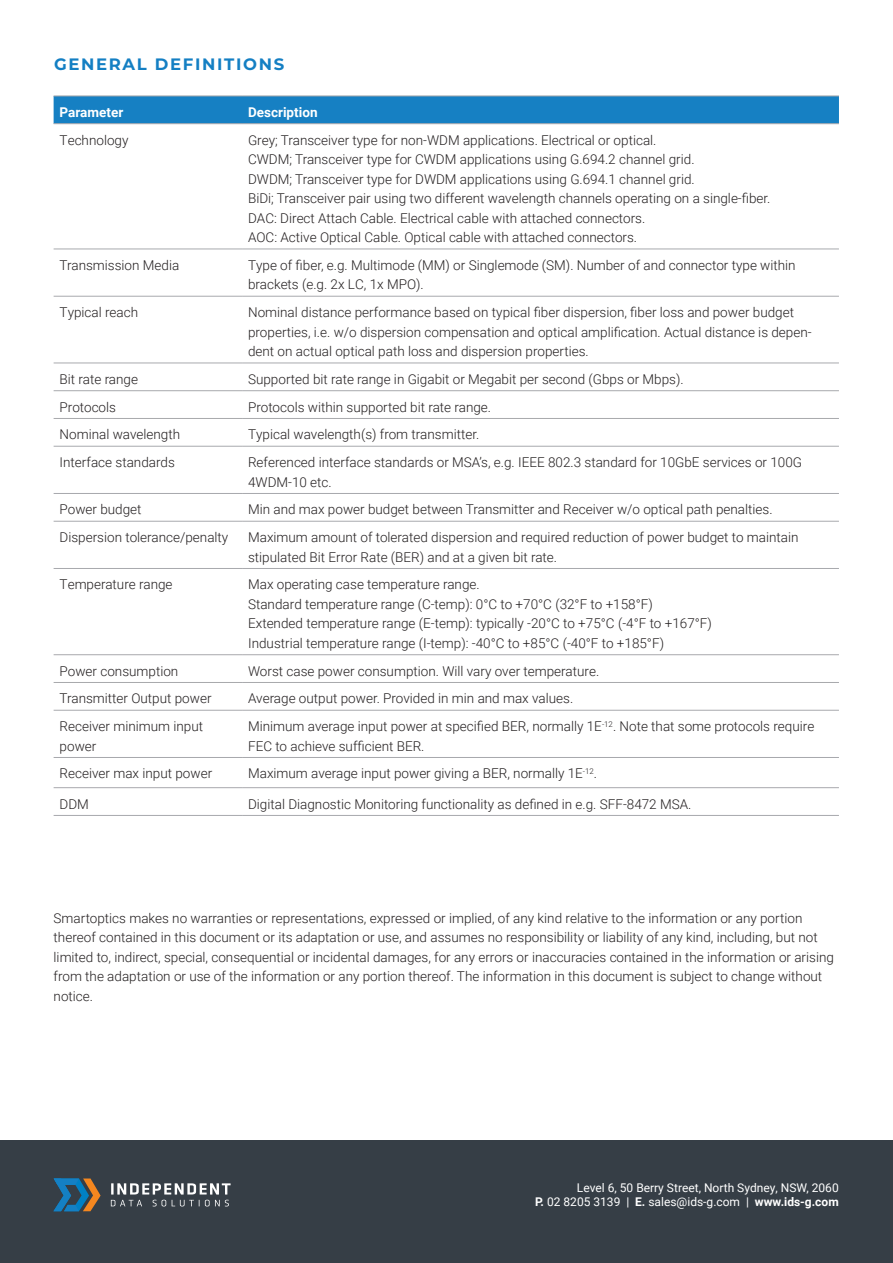
<style>
.page{position:relative;width:893px;height:1263px;background:#fff}
.page>*{position:absolute;margin:0;border:0;box-sizing:border-box;transform-origin:0 0}
.t1{font:700 16.5px "Montserrat";letter-spacing:.1em;color:#147fc3}
.t2{font:300 13.5px/19.5px "Roboto";color:#231f20}
.t3{font:700 13.5px "Roboto";color:#fff}
.t4{font:12px/14.4px "Roboto";color:#fff;text-align:right}
.s1{font-weight:700}
</style>
<div class="page">
<div style="left:54px;top:97px;width:784px;height:26px;background:#1680c3"></div>
<hr style="left:54px;top:96px;width:188px;height:1px;background:#a8a9ad">
<hr style="left:242px;top:96px;width:597px;height:1px;background:#a8a9ad">
<hr style="left:54px;top:123px;width:188px;height:1px;background:#a8a9ad">
<hr style="left:242px;top:123px;width:597px;height:1px;background:#a8a9ad">
<hr style="left:54px;top:249px;width:188px;height:1px;background:#a8a9ad">
<hr style="left:242px;top:249px;width:597px;height:1px;background:#a8a9ad">
<hr style="left:54px;top:296px;width:188px;height:1px;background:#a8a9ad">
<hr style="left:242px;top:296px;width:597px;height:1px;background:#a8a9ad">
<hr style="left:54px;top:363px;width:188px;height:1px;background:#a8a9ad">
<hr style="left:242px;top:363px;width:597px;height:1px;background:#a8a9ad">
<hr style="left:54px;top:390px;width:188px;height:1px;background:#a8a9ad">
<hr style="left:242px;top:390px;width:597px;height:1px;background:#a8a9ad">
<hr style="left:54px;top:418px;width:188px;height:1px;background:#a8a9ad">
<hr style="left:242px;top:418px;width:597px;height:1px;background:#a8a9ad">
<hr style="left:54px;top:446px;width:188px;height:1px;background:#a8a9ad">
<hr style="left:242px;top:446px;width:597px;height:1px;background:#a8a9ad">
<hr style="left:54px;top:493px;width:188px;height:1px;background:#a8a9ad">
<hr style="left:242px;top:493px;width:597px;height:1px;background:#a8a9ad">
<hr style="left:54px;top:521px;width:188px;height:1px;background:#a8a9ad">
<hr style="left:242px;top:521px;width:597px;height:1px;background:#a8a9ad">
<hr style="left:54px;top:568px;width:188px;height:1px;background:#a8a9ad">
<hr style="left:242px;top:568px;width:597px;height:1px;background:#a8a9ad">
<hr style="left:54px;top:654px;width:188px;height:1px;background:#a8a9ad">
<hr style="left:242px;top:654px;width:597px;height:1px;background:#a8a9ad">
<hr style="left:54px;top:682px;width:188px;height:1px;background:#a8a9ad">
<hr style="left:242px;top:682px;width:597px;height:1px;background:#a8a9ad">
<hr style="left:54px;top:710px;width:188px;height:1px;background:#a8a9ad">
<hr style="left:242px;top:710px;width:597px;height:1px;background:#a8a9ad">
<hr style="left:54px;top:757px;width:188px;height:1px;background:#a8a9ad">
<hr style="left:242px;top:757px;width:597px;height:1px;background:#a8a9ad">
<hr style="left:54px;top:787px;width:188px;height:1px;background:#a8a9ad">
<hr style="left:242px;top:787px;width:597px;height:1px;background:#a8a9ad">
<hr style="left:54px;top:815px;width:188px;height:1px;background:#a8a9ad">
<hr style="left:242px;top:815px;width:597px;height:1px;background:#a8a9ad">
<div style="left:0;top:1141px;width:892px;height:122px;background:#363e46"></div>
<svg style="left:111px;top:1183px;width:119px;height:23px"></svg>
<svg style="left:53px;top:1179px;width:48px;height:32px"></svg>
<p class="t1" style="left:54px;top:52px;width:232px">GENERAL DEFINITIONS</p>
<p class="t3" style="left:60px;top:103px;width:65px">Parameter</p>
<p class="t3" style="left:248px;top:103px;width:71px">Description</p>
<p class="t2" style="left:60px;top:130px;width:70px">Technology</p>
<p class="t2" style="left:248px;top:130px;width:410px">Grey; Transceiver type for non-WDM applications. Electrical or optical.</p>
<p class="t2" style="left:248px;top:149px;width:448px">CWDM; Transceiver type for CWDM applications using G.694.2 channel grid.</p>
<p class="t2" style="left:248px;top:169px;width:448px">DWDM; Transceiver type for DWDM applications using G.694.1 channel grid.</p>
<p class="t2" style="left:248px;top:188px;width:524px">BiDi; Transceiver pair using two different wavelength channels operating on a single-fiber.</p>
<p class="t2" style="left:248px;top:208px;width:399px">DAC: Direct Attach Cable. Electrical cable with attached connectors.</p>
<p class="t2" style="left:248px;top:227px;width:390px">AOC: Active Optical Cable. Optical cable with attached connectors.</p>
<p class="t2" style="left:60px;top:255px;width:121px">Transmission Media</p>
<p class="t2" style="left:248px;top:255px;width:549px">Type of fiber, e.g. Multimode (MM) or Singlemode (SM). Number of and connector type within</p>
<p class="t2" style="left:248px;top:274px;width:177px">brackets (e.g. 2x LC, 1x MPO).</p>
<p class="t2" style="left:60px;top:302px;width:80px">Typical reach</p>
<p class="t2" style="left:248px;top:302px;width:547px">Nominal distance performance based on typical fiber dispersion, fiber loss and power budget</p>
<p class="t2" style="left:248px;top:322px;width:565px">properties, i.e. w/o dispersion compensation and optical amplification. Actual distance is depen&shy;dent on actual optical path loss and dispersion properties.</p>
<p class="t2" style="left:60px;top:369px;width:80px">Bit rate range</p>
<p class="t2" style="left:248px;top:369px;width:437px">Supported bit rate range in Gigabit or Megabit per second (Gbps or Mbps).</p>
<p class="t2" style="left:60px;top:397px;width:58px">Protocols</p>
<p class="t2" style="left:248px;top:397px;width:244px">Protocols within supported bit rate range.</p>
<p class="t2" style="left:60px;top:424px;width:122px">Nominal wavelength</p>
<p class="t2" style="left:248px;top:424px;width:233px">Typical wavelength(s) from transmitter.</p>
<p class="t2" style="left:60px;top:452px;width:117px">Interface standards</p>
<p class="t2" style="left:248px;top:452px;width:555px">Referenced interface standards or MSA’s, e.g. IEEE 802.3 standard for 10GbE services or 100G<br>4WDM-10 etc.</p>
<p class="t2" style="left:60px;top:499px;width:83px">Power budget</p>
<p class="t2" style="left:248px;top:499px;width:526px">Min and max power budget between Transmitter and Receiver w/o optical path penalties.</p>
<p class="t2" style="left:60px;top:527px;width:170px">Dispersion tolerance/penalty</p>
<p class="t2" style="left:248px;top:527px;width:552px">Maximum amount of tolerated dispersion and required reduction of power budget to maintain</p>
<p class="t2" style="left:248px;top:547px;width:310px">stipulated Bit Error Rate (BER) and at a given bit rate.</p>
<p class="t2" style="left:60px;top:574px;width:114px">Temperature range</p>
<p class="t2" style="left:248px;top:574px;width:233px">Max operating case temperature range.</p>
<p class="t2" style="left:248px;top:594px;width:406px">Standard temperature range (C-temp): 0°C to +70°C (32°F to +158°F)</p>
<p class="t2" style="left:248px;top:613px;width:465px">Extended temperature range (E-temp): typically -20°C to +75°C (-4°F to +167°F)</p>
<p class="t2" style="left:248px;top:633px;width:417px">Industrial temperature range (I-temp): -40°C to +85°C (-40°F to +185°F)</p>
<p class="t2" style="left:60px;top:661px;width:120px">Power consumption</p>
<p class="t2" style="left:248px;top:661px;width:353px">Worst case power consumption. Will vary over temperature.</p>
<p class="t2" style="left:60px;top:688px;width:153px">Transmitter Output power</p>
<p class="t2" style="left:248px;top:688px;width:327px">Average output power. Provided in min and max values.</p>
<p class="t2" style="left:60px;top:716px;width:145px">Receiver minimum input power</p>
<p class="t2" style="left:248px;top:716px;width:568px">Minimum average input power at specified BER, normally 1E<sup>-12</sup>. Note that some protocols require<br>FEC to achieve sufficient BER.</p>
<p class="t2" style="left:60px;top:763px;width:154px">Receiver max input power</p>
<p class="t2" style="left:248px;top:763px;width:350px">Maximum average input power giving a BER, normally 1E<sup>-12</sup>.</p>
<p class="t2" style="left:60px;top:794px;width:31px">DDM</p>
<p class="t2" style="left:248px;top:794px;width:445px">Digital Diagnostic Monitoring functionality as defined in e.g. SFF-8472 MSA.</p>
<p class="t2" style="left:54px;top:908px;width:781px">Smartoptics makes no warranties or representations, expressed or implied, of any kind relative to the information or any portion thereof contained in this document or its adaptation or use, and assumes no responsibility or liability of any kind, including, but not limited to, indirect, special, consequential or incidental damages, for any errors or inaccuracies contained in the information or arising from the adaptation or use of the information or any portion thereof. The information in this document is subject to change without notice.</p>
<p class="t4" style="left:535px;top:1180px;width:305px">Level 6, 50 Berry Street, North Sydney, NSW, 2060<br><span class="s1">P.</span> 02 8205 3139 | <span class="s1">E.</span> sales@ids-g.com | <span class="s1">www.ids-g.com</span></p>
</div>
